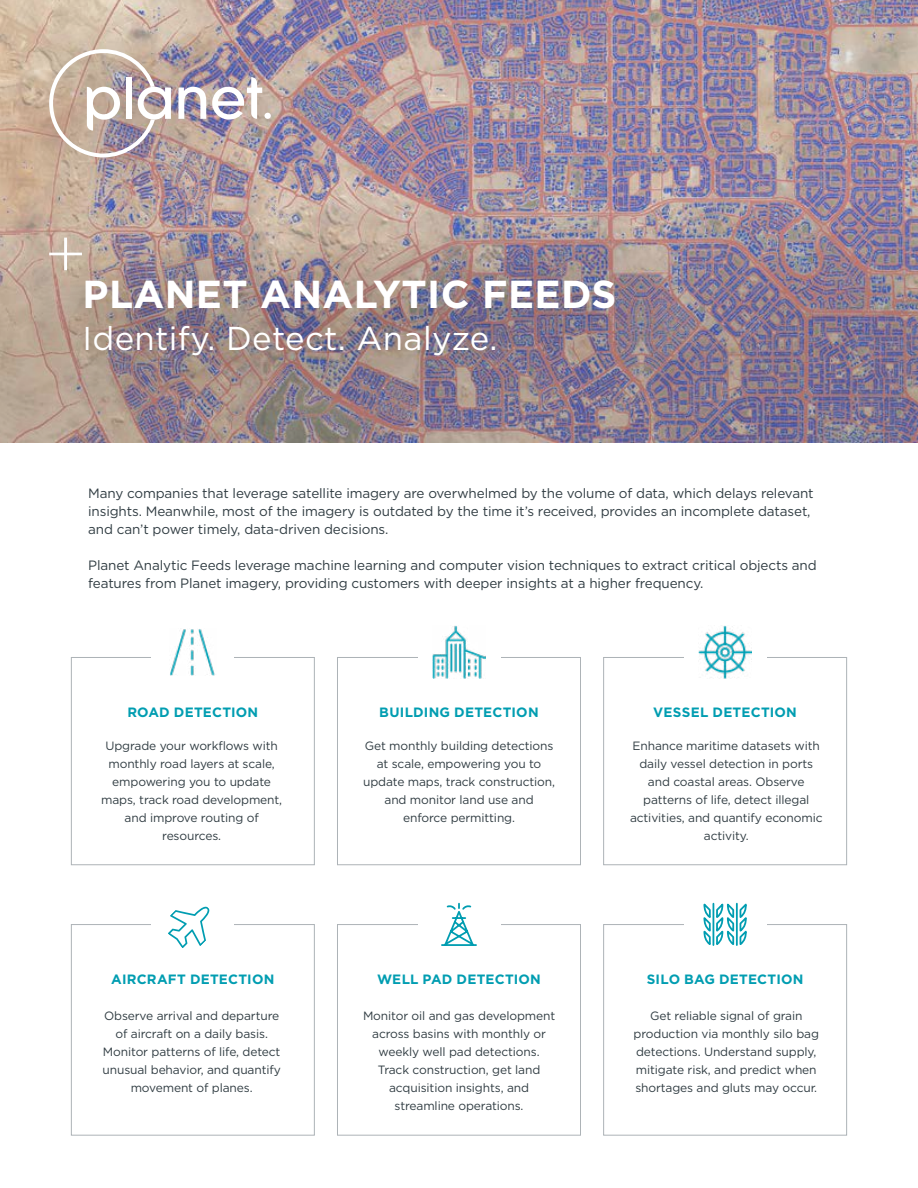
<style>
.page{position:relative;width:918px;height:1188px;background:#fff}
.page>*{position:absolute;margin:0;border:0;box-sizing:border-box;transform-origin:0 0}
.t1{font:700 39px "Gotham";letter-spacing:.01em;color:#fff}
.t2{font:33px "Gotham";letter-spacing:.01em;color:#fff}
.t3{font:13.5px/18px "Gotham";letter-spacing:-.01em;color:#303c42}
.t4{font:700 13.5px "Gotham";letter-spacing:.015em;color:#009db1}
.t5{font:12px/18px "Gotham";letter-spacing:-.01em;color:#303c42;text-align:center}
</style>
<div class="page">
<img style="left:397px;top:0;width:521px;height:150px">
<img style="left:0;top:150px;width:918px;height:293px">
<div style="left:21px;top:213px;width:657px;height:205px;background:#000;opacity:.17"></div>
<div style="left:0;top:0;width:397px;height:289px;background:#000;opacity:.2"></div>
<img style="left:49px;top:49px;width:122px;height:108px">
<svg style="left:178px;top:87px;width:28px;height:32px"></svg>
<img style="left:212px;top:77px;width:59px;height:43px">
<div style="left:71px;top:657px;width:244px;height:208px;border:1px solid #adb3b7"></div>
<div style="left:71px;top:924px;width:244px;height:211px;border:1px solid #adb3b7"></div>
<div style="left:337px;top:657px;width:244px;height:208px;border:1px solid #adb3b7"></div>
<div style="left:337px;top:924px;width:244px;height:211px;border:1px solid #adb3b7"></div>
<div style="left:603px;top:657px;width:244px;height:208px;border:1px solid #adb3b7"></div>
<div style="left:603px;top:924px;width:244px;height:211px;border:1px solid #adb3b7"></div>
<div style="left:151px;top:622px;width:83px;height:61px;background:#fff"></div>
<div style="left:151px;top:889px;width:83px;height:61px;background:#fff"></div>
<img style="left:170px;top:629px;width:45px;height:47px">
<div style="left:418px;top:622px;width:82px;height:61px;background:#fff"></div>
<div style="left:418px;top:889px;width:82px;height:61px;background:#fff"></div>
<img style="left:432px;top:626px;width:54px;height:53px">
<div style="left:684px;top:622px;width:83px;height:61px;background:#fff"></div>
<div style="left:684px;top:889px;width:83px;height:61px;background:#fff"></div>
<img style="left:699px;top:626px;width:53px;height:53px">
<svg style="left:168px;top:906px;width:42px;height:42px"></svg>
<svg style="left:441px;top:902px;width:36px;height:44px"></svg>
<svg style="left:703px;top:902px;width:44px;height:44px"></svg>
<h1 class="t1" style="left:83px;top:268px;width:535px">PLANET ANALYTIC FEEDS</h1>
<h2 class="t2" style="left:83px;top:317px;width:416px">Identify. Detect. Analyze.</h2>
<p class="t3" style="left:88px;top:484px;width:727px">Many companies that leverage satellite imagery are overwhelmed by the volume of data, which delays relevant insights. Meanwhile, most of the imagery is outdated by the time it’s received, provides an incomplete dataset, and can’t power timely, data-driven decisions.</p>
<p class="t3" style="left:88px;top:555px;width:730px">Planet Analytic Feeds leverage machine learning and computer vision techniques to extract critical objects and features from Planet imagery, providing customers with deeper insights at a higher frequency.</p>
<p class="t4" style="left:127px;top:704px;width:132px">ROAD DETECTION</p>
<p class="t5" style="left:101px;top:736px;width:183px">Upgrade your workflows with monthly road layers at scale, empowering you to update maps, track road development, and improve routing of resources.</p>
<p class="t4" style="left:111px;top:971px;width:165px">AIRCRAFT DETECTION</p>
<p class="t5" style="left:103px;top:1006px;width:180px">Observe arrival and departure of aircraft on a daily basis.<br>Monitor patterns of life, detect unusual behavior, and quantify movement of planes.</p>
<p class="t4" style="left:379px;top:704px;width:161px">BUILDING DETECTION</p>
<p class="t5" style="left:363px;top:736px;width:194px">Get monthly building detections at scale, empowering you to update maps, track construction, and monitor land use and enforce permitting.</p>
<p class="t4" style="left:377px;top:971px;width:165px">WELL PAD DETECTION</p>
<p class="t5" style="left:363px;top:1006px;width:194px">Monitor oil and gas development across basins with monthly or weekly well pad detections.<br>Track construction, get land acquisition insights, and streamline operations.</p>
<p class="t4" style="left:653px;top:704px;width:145px">VESSEL DETECTION</p>
<p class="t5" style="left:630px;top:736px;width:194px">Enhance maritime datasets with daily vessel detection in ports and coastal areas. Observe patterns of life, detect illegal activities, and quantify economic activity.</p>
<p class="t4" style="left:647px;top:971px;width:158px">SILO BAG DETECTION</p>
<p class="t5" style="left:634px;top:1006px;width:187px">Get reliable signal of grain production via monthly silo bag detections. Understand supply, mitigate risk, and predict when shortages and gluts may occur.</p>
</div>
